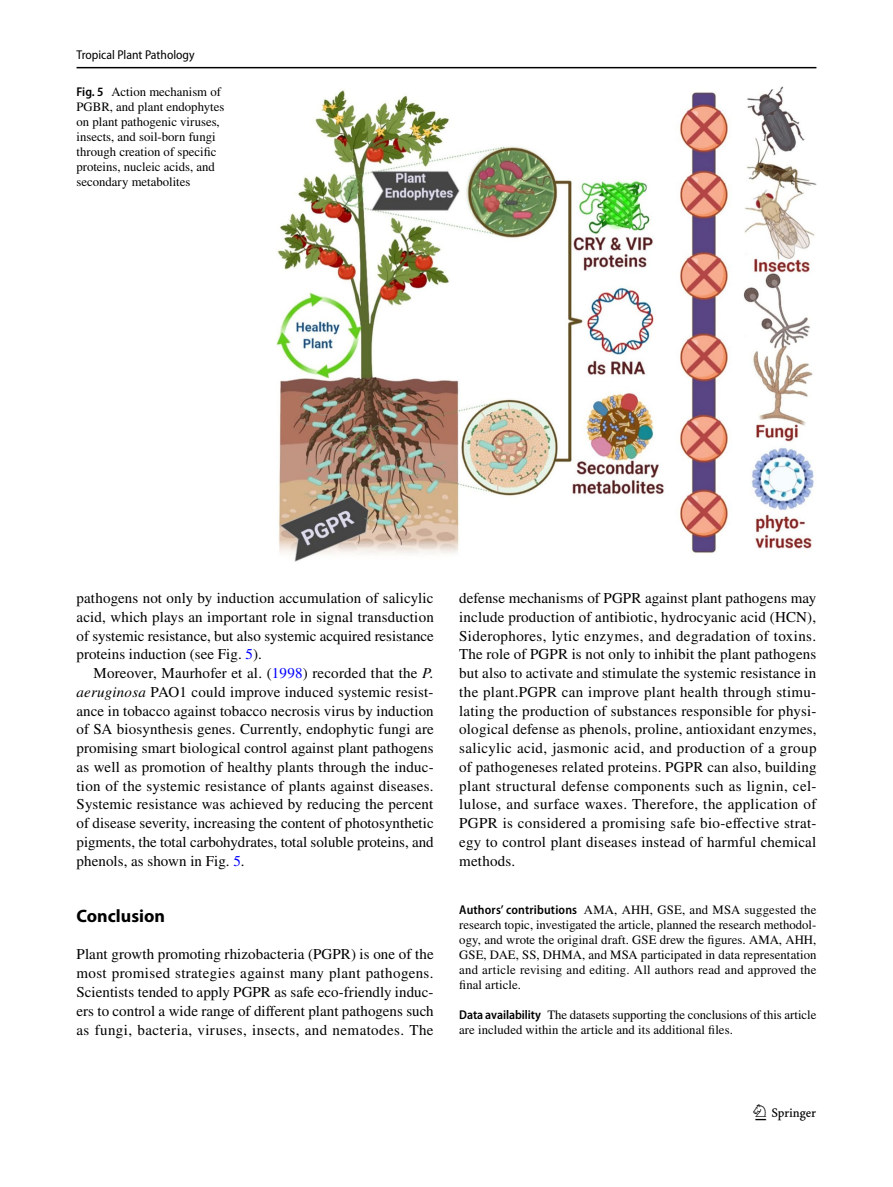
<style>
.page{position:relative;width:893px;height:1187px;background:#fff}
.page>*{position:absolute;margin:0;border:0;box-sizing:border-box;transform-origin:0 0}
.t1{font:22.5px "Springnew Regular 3";color:#000}
.t2{font:700 18px "Myriad Pro";color:#000}
.t3{font:15px/18.8px "STIX";letter-spacing:.005em;color:#000;text-align:justify}
.t4{font:12.75px/15px "STIX";color:#000}
.t5{font:semi-condensed 12.75px "Myriad Pro";color:#000}
.s1{font-family:"Myriad Pro";font-weight:600;font-stretch:semi-condensed}
.s2{color:#00f}
.s3{font-style:italic}
</style>
<div class="page">
<hr style="left:77px;top:67px;width:739px;height:1px;background:#000">
<img style="left:276px;top:87px;width:540px;height:475px">
<p class="t5" style="left:77px;top:48px;width:120px">Tropical Plant Pathology</p>
<p class="t4" style="left:77px;top:85px;width:149px"><span class="s1">Fig. 5</span> Action mechanism of<br>PGBR, and plant endophytes on plant pathogenic viruses, insects, and soil-born fungi through creation of specific proteins, nucleic acids, and secondary metabolites</p>
<p class="t3" style="left:77px;top:589px;width:359px">pathogens not only by induction accumulation of salicylic acid, which plays an important role in signal transduction of systemic resistance, but also systemic acquired resistance proteins induction (see Fig. <span class="s2">5</span>).</p>
<p class="t3" style="left:77px;top:664px;width:359px;text-indent:17px">Moreover, Maurhofer et al. (<span class="s2">1998</span>) recorded that the <span class="s3">P. aeruginosa</span> PAO1 could improve induced systemic resist&shy;ance in tobacco against tobacco necrosis virus by induction of SA biosynthesis genes. Currently, endophytic fungi are promising smart biological control against plant pathogens as well as promotion of healthy plants through the induc&shy;tion of the systemic resistance of plants against diseases.<br>Systemic resistance was achieved by reducing the percent of disease severity, increasing the content of photosynthetic pigments, the total carbohydrates, total soluble proteins, and phenols, as shown in Fig. <span class="s2">5</span>.</p>
<p class="t2" style="left:77px;top:904px;width:90px">Conclusion</p>
<p class="t3" style="left:77px;top:946px;width:359px">Plant growth promoting rhizobacteria (PGPR) is one of the most promised strategies against many plant pathogens.<br>Scientists tended to apply PGPR as safe eco-friendly induc&shy;ers to control a wide range of different plant pathogens such as fungi, bacteria, viruses, insects, and nematodes. The</p>
<p class="t3" style="left:459px;top:589px;width:359px">defense mechanisms of PGPR against plant pathogens may include production of antibiotic, hydrocyanic acid (HCN), Siderophores, lytic enzymes, and degradation of toxins.<br>The role of PGPR is not only to inhibit the plant pathogens but also to activate and stimulate the systemic resistance in the plant.PGPR can improve plant health through stimu&shy;lating the production of substances responsible for physi&shy;ological defense as phenols, proline, antioxidant enzymes, salicylic acid, jasmonic acid, and production of a group of pathogeneses related proteins. PGPR can also, building plant structural defense components such as lignin, cel&shy;lulose, and surface waxes. Therefore, the application of PGPR is considered a promising safe bio-effective strat&shy;egy to control plant diseases instead of harmful chemical methods.</p>
<p class="t4" style="left:459px;top:903px;width:359px;text-align:justify"><span class="s1">Authors’ contributions</span> AMA, AHH, GSE, and MSA suggested the research topic, investigated the article, planned the research methodol&shy;ogy, and wrote the original draft. GSE drew the figures. AMA, AHH, GSE, DAE, SS, DHMA, and MSA participated in data representation and article revising and editing. All authors read and approved the final article.</p>
<p class="t4" style="left:459px;top:1008px;width:359px"><span class="s1">Data availability</span> The datasets supporting the conclusions of this article are included within the article and its additional files.</p>
<h1 class="t1" style="left:755px;top:1104px;width:62px">1 3</h1>
</div>
